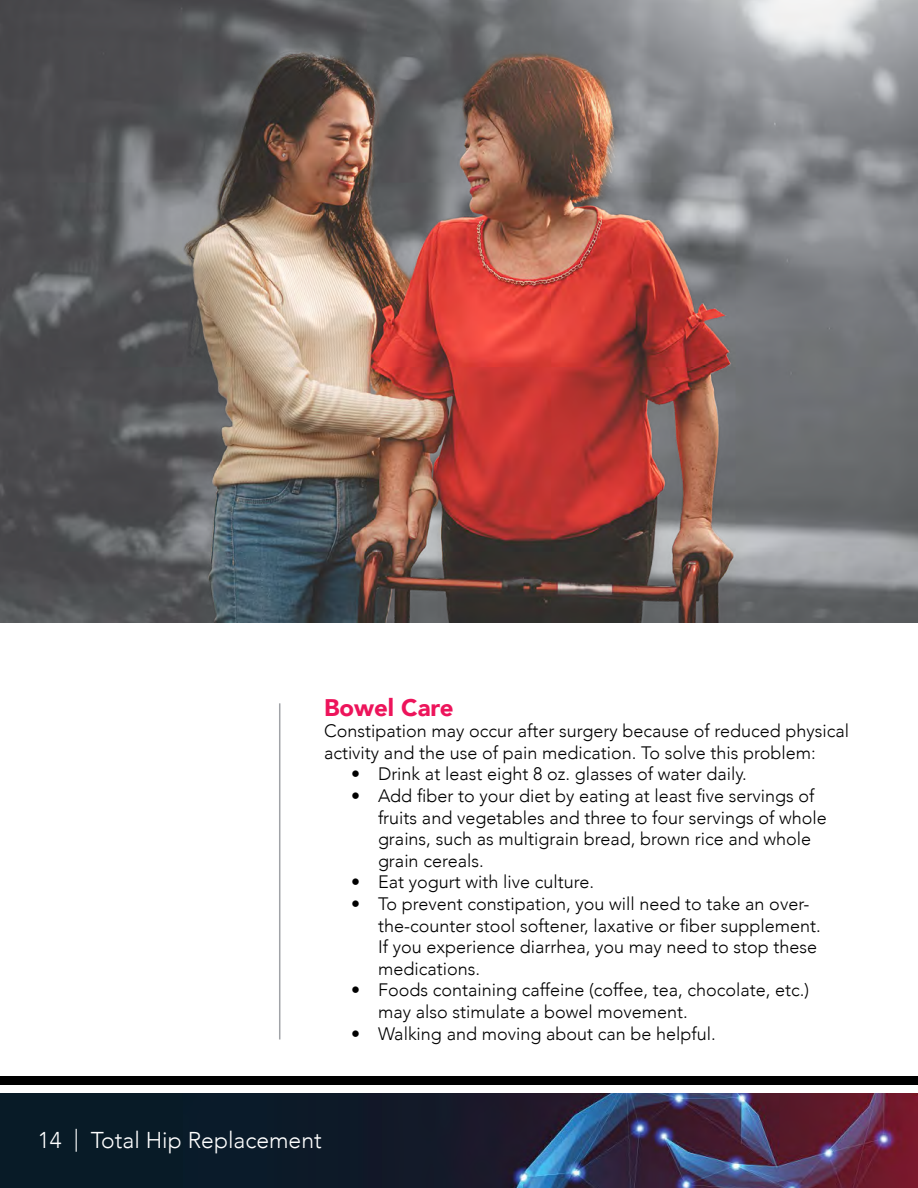
<style>
.page{position:relative;width:918px;height:1188px;background:#fff}
.page>*{position:absolute;margin:0;border:0;box-sizing:border-box;transform-origin:0 0}
.t1{font:900 24px "Avenir";color:#ed145b}
.t2{font:300 22.95px "Avenir";color:#fff}
.t3{font:300 18px/21.6px "Avenir";color:#000}
</style>
<div class="page">
<img style="left:0;top:1093px;width:918px;height:95px">
<div style="left:0;top:1076px;width:918px;height:9px;background:#000"></div>
<hr style="left:279px;top:703px;width:1px;height:337px;background:#a0a3a7">
<img style="left:0;top:0;width:918px;height:622px">
<h1 class="t1" style="left:324px;top:687px;width:131px">Bowel Care</h1>
<p class="t3" style="left:324px;top:720px;width:527px">Constipation may occur after surgery because of reduced physical activity and the use of pain medication. To solve this problem:</p>
<p class="t3" style="left:351px;top:763px;width:397px">• Drink at least eight 8 oz. glasses of water daily.</p>
<p class="t3" style="left:378px;top:785px;width:450px;text-indent:-27px">• Add fiber to your diet by eating at least five servings of fruits and vegetables and three to four servings of whole grains, such as multigrain bread, brown rice and whole grain cereals.</p>
<p class="t3" style="left:351px;top:871px;width:245px">• Eat yogurt with live culture.</p>
<p class="t3" style="left:378px;top:893px;width:444px;text-indent:-27px">• To prevent constipation, you will need to take an over&shy;the-counter stool softener, laxative or fiber supplement.<br>If you experience diarrhea, you may need to stop these medications.</p>
<p class="t3" style="left:378px;top:979px;width:433px;text-indent:-27px">• Foods containing caffeine (coffee, tea, chocolate, etc.) may also stimulate a bowel movement.</p>
<p class="t3" style="left:351px;top:1023px;width:366px">• Walking and moving about can be helpful.</p>
<p class="t2" style="left:38px;top:1127px;width:285px">14 | Total Hip Replacement</p>
</div>
